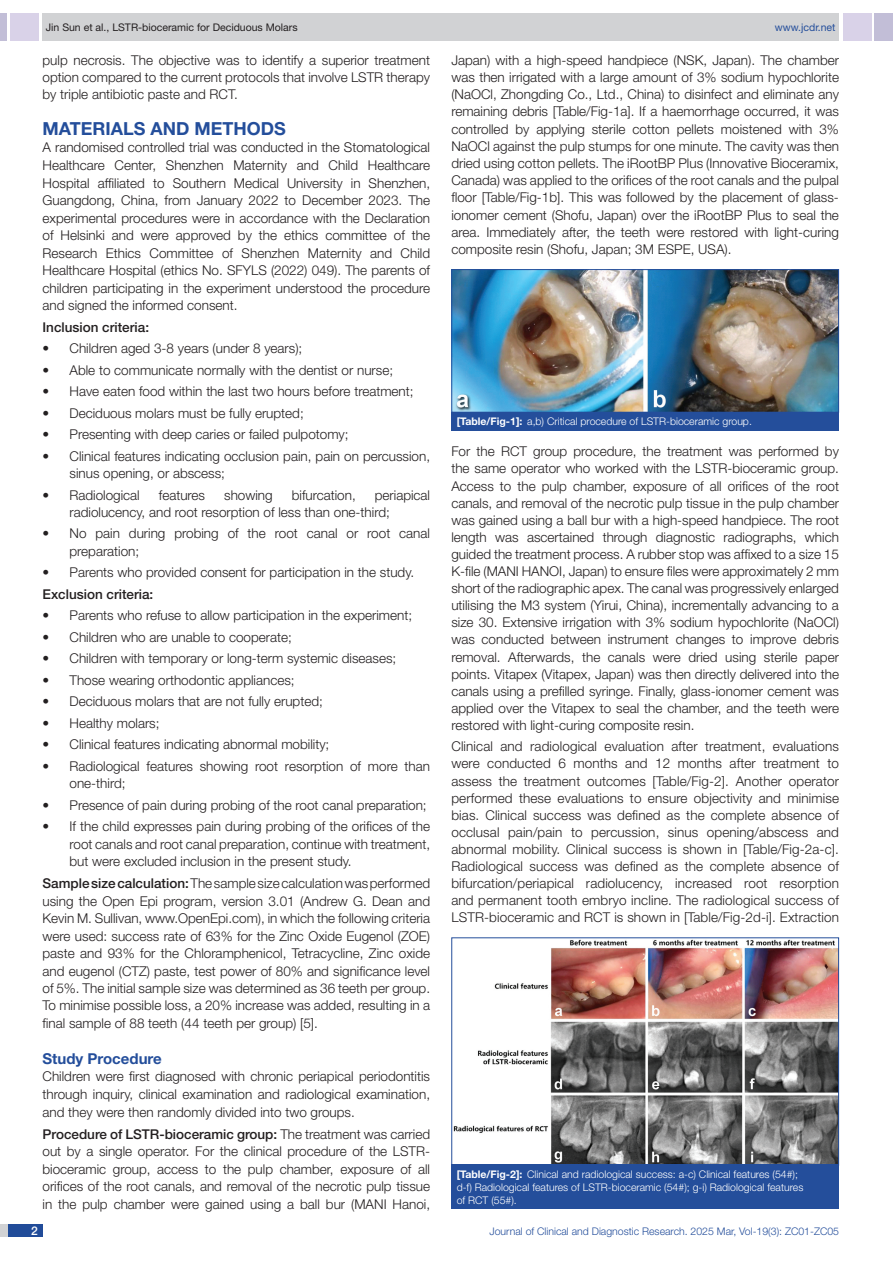
<style>
.page{position:relative;width:893px;height:1263px;background:#fff}
.page>*{position:absolute;margin:0;border:0;box-sizing:border-box;transform-origin:0 0}
.Heading{font:700 18px "Helvetica Neue";color:#244e9b}
.HEAD_2{font:700 15px "Helvetica Neue";color:#244e9b}
.Body_text{font:300 13.5px/17.1px "Helvetica Neue";color:#231f20;text-align:justify}
.Bullet__sub{font:300 13.5px/17.2px "Helvetica Neue";color:#231f20}
.Body_text-2{font:500 13.5px "Helvetica Neue";color:#231f20}
.t1{font:500 12px "Helvetica Neue";color:#fff}
.TABLE_FIG{font:300 10.5px/12.6px "Helvetica Neue";color:#fff}
.t2{font:300 10.5px "Helvetica Neue";color:#244e9b}
.t3{font:10.5px "Helvetica Neue";color:#231f20}
.t4{font:10.5px "Helvetica Neue";color:#244e9b}
.s1{font-weight:500}
.s2{font-weight:700}
</style>
<div class="page">
<div style="left:0;top:13px;width:7px;height:28px;background:#c2bed7"></div>
<div style="left:10px;top:13px;width:29px;height:28px;background:#d9d2e8"></div>
<div style="left:43px;top:13px;width:796px;height:28px;background:#d1d2d4"></div>
<div style="left:875px;top:13px;width:18px;height:28px;background:#c2bed7"></div>
<div style="left:843px;top:13px;width:29px;height:28px;background:#d9d2e8"></div>
<div style="left:0;top:1224px;width:43px;height:13px;background:#d1d2d4"></div>
<div style="left:8px;top:1224px;width:35px;height:13px;background:#214c99"></div>
<img style="left:453px;top:939px;width:384px;height:224px">
<div style="left:451px;top:937px;width:388px;height:228px;border:1px solid #244e9b"></div>
<div style="left:451px;top:1165px;width:388px;height:44px;background:#244e9b"></div>
<img style="left:453px;top:271px;width:384px;height:140px">
<div style="left:451px;top:269px;width:388px;height:144px;border:1px solid #244e9b"></div>
<div style="left:451px;top:412px;width:388px;height:19px;background:#244e9b"></div>
<p class="t3" style="left:46px;top:21px;width:253px">Jin Sun et al., LSTR-bioceramic for Deciduous Molars</p>
<p class="t4" style="left:775px;top:21px;width:62px">www.jcdr.net</p>
<p class="Body_text" style="left:43px;top:51px;width:389px">pulp necrosis. The objective was to identify a superior treatment option compared to the current protocols that involve LSTR therapy by triple antibiotic paste and RCT.</p>
<p class="Heading" style="left:43px;top:117px;width:245px">MATERIALS AND METHODS</p>
<p class="Body_text" style="left:43px;top:139px;width:389px;line-height:17.5px">A randomised controlled trial was conducted in the Stomatological Healthcare Center, Shenzhen Maternity and Child Healthcare Hospital affiliated to Southern Medical University in Shenzhen, Guangdong, China, from January 2022 to December 2023. The experimental procedures were in accordance with the Declaration of Helsinki and were approved by the ethics committee of the Research Ethics Committee of Shenzhen Maternity and Child Healthcare Hospital (ethics No. SFYLS (2022) 049). The parents of children participating in the experiment understood the procedure and signed the informed consent.</p>
<p class="Body_text-2" style="left:43px;top:319px;width:108px">Inclusion criteria:</p>
<p class="Bullet__sub" style="left:43px;top:340px;width:261px"><span class="s1">•</span> Children aged 3-8 years (under 8 years);</p>
<p class="Bullet__sub" style="left:43px;top:361px;width:352px"><span class="s1">•</span> Able to communicate normally with the dentist or nurse;</p>
<p class="Bullet__sub" style="left:43px;top:383px;width:373px"><span class="s1">•</span> Have eaten food within the last two hours before treatment;</p>
<p class="Bullet__sub" style="left:43px;top:404px;width:263px"><span class="s1">•</span> Deciduous molars must be fully erupted;</p>
<p class="Bullet__sub" style="left:43px;top:426px;width:308px"><span class="s1">•</span> Presenting with deep caries or failed pulpotomy;</p>
<p class="Bullet__sub" style="left:70px;top:447px;width:362px;text-indent:-27px"><span class="s1">•</span> Clinical features indicating occlusion pain, pain on percussion, sinus opening, or abscess;</p>
<p class="Bullet__sub" style="left:43px;top:486px;width:99px"><span class="s1">•</span> Radiological</p>
<p class="Bullet__sub" style="left:159px;top:486px;width:48px">features</p>
<p class="Bullet__sub" style="left:224px;top:486px;width:50px">showing</p>
<p class="Bullet__sub" style="left:292px;top:486px;width:66px">bifurcation,</p>
<p class="Bullet__sub" style="left:70px;top:486px;width:362px;text-indent:305px">periapical radiolucency, and root resorption of less than one-third;</p>
<p class="Bullet__sub" style="left:70px;top:525px;width:362px;text-indent:-27px"><span class="s1">•</span> No pain during probing of the root canal or root canal preparation;</p>
<p class="Bullet__sub" style="left:43px;top:563px;width:373px"><span class="s1">•</span> Parents who provided consent for participation in the study.</p>
<p class="Body_text-2" style="left:43px;top:586px;width:112px">Exclusion criteria:</p>
<p class="Bullet__sub" style="left:43px;top:606px;width:371px"><span class="s1">•</span> Parents who refuse to allow participation in the experiment;</p>
<p class="Bullet__sub" style="left:43px;top:628px;width:251px"><span class="s1">•</span> Children who are unable to cooperate;</p>
<p class="Bullet__sub" style="left:43px;top:649px;width:355px"><span class="s1">•</span> Children with temporary or long-term systemic diseases;</p>
<p class="Bullet__sub" style="left:43px;top:671px;width:254px"><span class="s1">•</span> Those wearing orthodontic appliances;</p>
<p class="Bullet__sub" style="left:43px;top:692px;width:282px"><span class="s1">•</span> Deciduous molars that are not fully erupted;</p>
<p class="Bullet__sub" style="left:43px;top:714px;width:119px"><span class="s1">•</span> Healthy molars;</p>
<p class="Bullet__sub" style="left:43px;top:735px;width:288px"><span class="s1">•</span> Clinical features indicating abnormal mobility;</p>
<p class="Bullet__sub" style="left:70px;top:757px;width:362px;text-indent:-27px"><span class="s1">•</span> Radiological features showing root resorption of more than one-third;</p>
<p class="Bullet__sub" style="left:43px;top:796px;width:386px"><span class="s1">•</span> Presence of pain during probing of the root canal preparation;</p>
<p class="Bullet__sub" style="left:70px;top:817px;width:362px;text-align:justify;text-indent:-27px"><span class="s1">•</span> If the child expresses pain during probing of the orifices of the root canals and root canal preparation, continue with treatment, but were excluded inclusion in the present study.</p>
<p class="Body_text" style="left:43px;top:874px;width:389px"><span class="s1">Sample size calculation:</span> The sample size calculation was performed using the Open Epi program, version 3.01 (Andrew G. Dean and Kevin M. Sullivan, www.OpenEpi.com), in which the following criteria were used: success rate of 63% for the Zinc Oxide Eugenol (ZOE) paste and 93% for the Chloramphenicol, Tetracycline, Zinc oxide and eugenol (CTZ) paste, test power of 80% and significance level of 5%. The initial sample size was determined as 36 teeth per group.<br>To minimise possible loss, a 20% increase was added, resulting in a final sample of 88 teeth (44 teeth per group) [5].</p>
<p class="HEAD_2" style="left:43px;top:1049px;width:121px">Study Procedure</p>
<p class="Body_text" style="left:43px;top:1067px;width:389px;line-height:17.7px">Children were first diagnosed with chronic periapical periodontitis through inquiry, clinical examination and radiological examination, and they were then randomly divided into two groups.</p>
<p class="Body_text" style="left:43px;top:1125px;width:389px;line-height:17.5px"><span class="s1">Procedure of LSTR-bioceramic group:</span> The treatment was carried out by a single operator. For the clinical procedure of the LSTR&shy;bioceramic group, access to the pulp chamber, exposure of all orifices of the root canals, and removal of the necrotic pulp tissue in the pulp chamber were gained using a ball bur (MANI Hanoi,</p>
<p class="Body_text" style="left:451px;top:51px;width:389px">Japan) with a high-speed handpiece (NSK, Japan). The chamber was then irrigated with a large amount of 3% sodium hypochlorite (NaOCl, Zhongding Co., Ltd., China) to disinfect and eliminate any remaining debris [Table/Fig-1a]. If a haemorrhage occurred, it was controlled by applying sterile cotton pellets moistened with 3% NaOCl against the pulp stumps for one minute. The cavity was then dried using cotton pellets. The iRootBP Plus (Innovative Bioceramix, Canada) was applied to the orifices of the root canals and the pulpal floor [Table/Fig-1b]. This was followed by the placement of glass&shy;ionomer cement (Shofu, Japan) over the iRootBP Plus to seal the area. Immediately after, the teeth were restored with light-curing composite resin (Shofu, Japan; 3M ESPE, USA).</p>
<p class="TABLE_FIG" style="left:457px;top:415px;width:297px"><span class="s2">[Table/Fig-1]:</span> a,b) Critical procedure of LSTR-bioceramic group.</p>
<p class="Body_text" style="left:451px;top:443px;width:389px">For the RCT group procedure, the treatment was performed by the same operator who worked with the LSTR-bioceramic group.<br>Access to the pulp chamber, exposure of all orifices of the root canals, and removal of the necrotic pulp tissue in the pulp chamber was gained using a ball bur with a high-speed handpiece. The root length was ascertained through diagnostic radiographs, which guided the treatment process. A rubber stop was affixed to a size 15<br>K-file (MANI HANOI, Japan) to ensure files were approximately 2 mm short of the radiographic apex. The canal was progressively enlarged utilising the M3 system (Yirui, China), incrementally advancing to a size 30. Extensive irrigation with 3% sodium hypochlorite (NaOCl) was conducted between instrument changes to improve debris removal. Afterwards, the canals were dried using sterile paper points. Vitapex (Vitapex, Japan) was then directly delivered into the canals using a prefilled syringe. Finally, glass-ionomer cement was applied over the Vitapex to seal the chamber, and the teeth were restored with light-curing composite resin.</p>
<p class="Body_text" style="left:451px;top:738px;width:389px">Clinical and radiological evaluation after treatment, evaluations were conducted 6 months and 12 months after treatment to assess the treatment outcomes [Table/Fig-2]. Another operator performed these evaluations to ensure objectivity and minimise bias. Clinical success was defined as the complete absence of occlusal pain/pain to percussion, sinus opening/abscess and abnormal mobility. Clinical success is shown in [Table/Fig-2a-c].<br>Radiological success was defined as the complete absence of bifurcation/periapical radiolucency, increased root resorption and permanent tooth embryo incline. The radiological success of LSTR-bioceramic and RCT is shown in [Table/Fig-2d-i]. Extraction</p>
<p class="TABLE_FIG" style="left:457px;top:1168px;width:348px"><span class="s2">[Table/Fig-2]:</span> Clinical and radiological success: a-c) Clinical features (54#); d-f) Radiological features of LSTR-bioceramic (54#); g-i) Radiological features of RCT (55#).</p>
<p class="t1" style="left:31px;top:1223px;width:8px">2</p>
<p class="t2" style="left:489px;top:1225px;width:351px">Journal of Clinical and Diagnostic Research. 2025 Mar, Vol-19(3): ZC01-ZC05</p>
</div>
